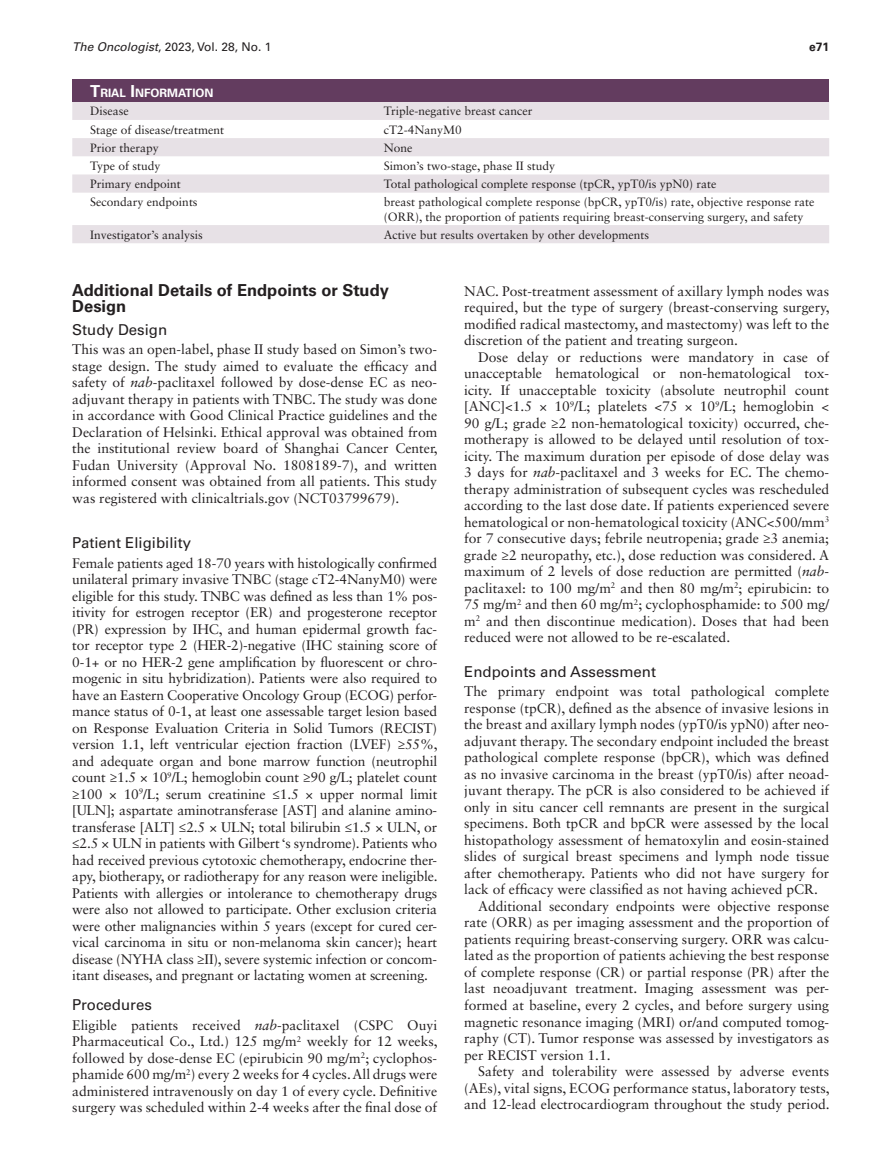
<style>
.page{position:relative;width:893px;height:1174px;background:#fff}
.page>*{position:absolute;margin:0;border:0;box-sizing:border-box;transform-origin:0 0}
.t1{font:700 16.5px/16.5px "Univers LT Std";color:#231f20}
.t2{font:15px "Univers LT Std";color:#231f20}
.t3{font:13.8px/16.5px "Sabon LT Std";color:#231f20;text-align:justify}
.t4{font:12px/14.2px "Sabon LT Std";color:#231f20}
.t5{font:12px "Univers LT Std";color:#231f20}
.t6{font:700 12px "Univers LT Std";color:#231f20}
.t7{font:700 11.55px "Univers LT Std";color:#fff}
.s1{font-style:italic}
.s2{font-size:16.5px}
</style>
<div class="page">
<svg style="left:72px;top:102px;width:757px;height:141px;fill:#e9e4e8"></svg>
<div style="left:72px;top:79px;width:757px;height:23px;background:#633c5f"></div>
<p class="t5" style="left:72px;top:40px;width:201px"><span class="s1">The Oncologist</span>, 2023, Vol. 28, No. 1</p>
<p class="t6" style="left:809px;top:40px;width:22px">e71</p>
<p class="t7" style="left:90px;top:86px;width:125px"><span class="s2">T</span>RIAL <span class="s2">I</span> NFORMATION</p>
<p class="t4" style="left:90px;top:104px;width:40px">Disease</p>
<p class="t4" style="left:384px;top:104px;width:150px">Triple-negative breast cancer</p>
<p class="t4" style="left:90px;top:122px;width:135px">Stage of disease/treatment</p>
<p class="t4" style="left:384px;top:122px;width:79px">cT2-4NanyM0</p>
<p class="t4" style="left:90px;top:140px;width:70px">Prior therapy</p>
<p class="t4" style="left:384px;top:140px;width:30px">None</p>
<p class="t4" style="left:90px;top:158px;width:72px">Type of study</p>
<p class="t4" style="left:384px;top:158px;width:173px">Simon’s two-stage, phase II study</p>
<p class="t4" style="left:90px;top:177px;width:92px">Primary endpoint</p>
<p class="t4" style="left:384px;top:177px;width:334px">Total pathological complete response (tpCR, ypT0/is ypN0) rate</p>
<p class="t4" style="left:90px;top:195px;width:109px">Secondary endpoints</p>
<p class="t4" style="left:384px;top:195px;width:432px">breast pathological complete response (bpCR, ypT0/is) rate, objective response rate (ORR), the proportion of patients requiring breast-conserving surgery, and safety</p>
<p class="t4" style="left:90px;top:227px;width:114px">Investigator’s analysis</p>
<p class="t4" style="left:384px;top:227px;width:267px">Active but results overtaken by other developments</p>
<p class="t1" style="left:72px;top:282px;width:318px">Additional Details of Endpoints or Study<br>Design</p>
<p class="t2" style="left:72px;top:320px;width:97px">Study Design</p>
<p class="t3" style="left:72px;top:341px;width:367px">This was an open-label, phase II study based on Simon’s two&shy;stage design. The study aimed to evaluate the efficacy and safety of <span class="s1">nab</span>-paclitaxel followed by dose-dense EC as neo&shy;adjuvant therapy in patients with TNBC. The study was done in accordance with Good Clinical Practice guidelines and the Declaration of Helsinki. Ethical approval was obtained from the institutional review board of Shanghai Cancer Center, Fudan University (Approval No. 1808189-7), and written informed consent was obtained from all patients. This study was registered with clinicaltrials.gov (NCT03799679).</p>
<p class="t2" style="left:72px;top:534px;width:120px">Patient Eligibility</p>
<p class="t3" style="left:72px;top:554px;width:367px">Female patients aged 18-70 years with histologically confirmed unilateral primary invasive TNBC (stage cT2-4NanyM0) were eligible for this study. TNBC was defined as less than 1% pos&shy;itivity for estrogen receptor (ER) and progesterone receptor (PR) expression by IHC, and human epidermal growth fac&shy;tor receptor type 2 (HER-2)-negative (IHC staining score of 0-1+ or no HER-2 gene amplification by fluorescent or chro&shy;mogenic in situ hybridization). Patients were also required to have an Eastern Cooperative Oncology Group (ECOG) perfor&shy;mance status of 0-1, at least one assessable target lesion based on Response Evaluation Criteria in Solid Tumors (RECIST) version 1.1, left ventricular ejection fraction (LVEF) ≥55%, and adequate organ and bone marrow function (neutrophil count ≥1.5 × 10<sup>9</sup>/L; hemoglobin count ≥90 g/L; platelet count ≥100 × 10<sup>9</sup>/L; serum creatinine ≤1.5 × upper normal limit [ULN]; aspartate aminotransferase [AST] and alanine amino&shy;transferase [ALT] ≤2.5 × ULN; total bilirubin ≤1.5 × ULN, or ≤2.5 × ULN in patients with Gilbert ‘s syndrome). Patients who had received previous cytotoxic chemotherapy, endocrine ther&shy;apy, biotherapy, or radiotherapy for any reason were ineligible.<br>Patients with allergies or intolerance to chemotherapy drugs were also not allowed to participate. Other exclusion criteria were other malignancies within 5 years (except for cured cer&shy;vical carcinoma in situ or non-melanoma skin cancer); heart disease (NYHA class ≥II), severe systemic infection or concom&shy;itant diseases, and pregnant or lactating women at screening.</p>
<p class="t2" style="left:72px;top:996px;width:81px">Procedures</p>
<p class="t3" style="left:72px;top:1016px;width:367px">Eligible patients received <span class="s1">nab</span>-paclitaxel (CSPC Ouyi Pharmaceutical Co., Ltd.) 125 mg/m<sup>2</sup> weekly for 12 weeks, followed by dose-dense EC (epirubicin 90 mg/m<sup>2</sup>; cyclophos&shy;phamide 600 mg/m<sup>2</sup>) every 2 weeks for 4 cycles. All drugs were administered intravenously on day 1 of every cycle. Definitive surgery was scheduled within 2-4 weeks after the final dose of</p>
<p class="t3" style="left:464px;top:282px;width:367px">NAC. Post-treatment assessment of axillary lymph nodes was required, but the type of surgery (breast-conserving surgery, modified radical mastectomy, and mastectomy) was left to the discretion of the patient and treating surgeon.</p>
<p class="t3" style="left:464px;top:348px;width:366px;text-indent:14px">Dose delay or reductions were mandatory in case of unacceptable hematological or non-hematological tox&shy;icity. If unacceptable toxicity (absolute neutrophil count [ANC]&lt;1.5 × 10<sup>9</sup>/L; platelets &lt;75 × 10<sup>9</sup>/L; hemoglobin &lt; 90 g/L; grade ≥2 non-hematological toxicity) occurred, che&shy;motherapy is allowed to be delayed until resolution of tox&shy;icity. The maximum duration per episode of dose delay was 3 days for <span class="s1">nab</span>-paclitaxel and 3 weeks for EC. The chemo&shy;therapy administration of subsequent cycles was rescheduled according to the last dose date. If patients experienced severe hematological or non-hematological toxicity (ANC&lt;500/mm<sup>3 </sup>for 7 consecutive days; febrile neutropenia; grade ≥3 anemia; grade ≥2 neuropathy, etc.), dose reduction was considered. A maximum of 2 levels of dose reduction are permitted (<span class="s1">nab&shy;</span>paclitaxel: to 100 mg/m<sup>2</sup> and then 80 mg/m<sup>2</sup>; epirubicin: to 75 mg/m<sup>2</sup> and then 60 mg/m<sup>2</sup>; cyclophosphamide: to 500 mg/ m<sup>2</sup> and then discontinue medication). Doses that had been reduced were not allowed to be re-escalated.</p>
<p class="t2" style="left:464px;top:662px;width:193px">Endpoints and Assessment</p>
<p class="t3" style="left:464px;top:683px;width:366px">The primary endpoint was total pathological complete</p>
<p class="t3" style="left:464px;top:699px;width:366px">response (tpCR), defined as the absence of invasive lesions in</p>
<p class="t3" style="left:464px;top:716px;width:366px">the breast and axillary lymph nodes (ypT0/is ypN0) after neo-</p>
<p class="t3" style="left:464px;top:732px;width:366px">adjuvant therapy. The secondary endpoint included the breast</p>
<p class="t3" style="left:464px;top:749px;width:366px">pathological complete response (bpCR), which was defined</p>
<p class="t3" style="left:464px;top:765px;width:366px">as no invasive carcinoma in the breast (ypT0/is) after neoad-</p>
<p class="t3" style="left:464px;top:782px;width:366px">juvant therapy. The pCR is also considered to be achieved if</p>
<p class="t3" style="left:464px;top:798px;width:366px">only in situ cancer cell remnants are present in the surgical</p>
<p class="t3" style="left:464px;top:815px;width:366px">specimens. Both tpCR and bpCR were assessed by the local</p>
<p class="t3" style="left:464px;top:831px;width:366px">histopathology assessment of hematoxylin and eosin-stained</p>
<p class="t3" style="left:464px;top:848px;width:366px">slides of surgical breast specimens and lymph node tissue</p>
<p class="t3" style="left:464px;top:864px;width:366px">after chemotherapy. Patients who did not have surgery for</p>
<p class="t3" style="left:464px;top:881px;width:355px">lack of efficacy were classified as not having achieved pCR.</p>
<p class="t3" style="left:478px;top:897px;width:353px">Additional secondary endpoints were objective response</p>
<p class="t3" style="left:464px;top:914px;width:366px">rate (ORR) as per imaging assessment and the proportion of</p>
<p class="t3" style="left:464px;top:930px;width:366px">patients requiring breast-conserving surgery. ORR was calcu-</p>
<p class="t3" style="left:464px;top:947px;width:366px">lated as the proportion of patients achieving the best response</p>
<p class="t3" style="left:464px;top:963px;width:366px">of complete response (CR) or partial response (PR) after the</p>
<p class="t3" style="left:464px;top:980px;width:366px">last neoadjuvant treatment. Imaging assessment was per-</p>
<p class="t3" style="left:464px;top:996px;width:366px">formed at baseline, every 2 cycles, and before surgery using</p>
<p class="t3" style="left:464px;top:1013px;width:366px">magnetic resonance imaging (MRI) or/and computed tomog-</p>
<p class="t3" style="left:464px;top:1029px;width:366px">raphy (CT). Tumor response was assessed by investigators as</p>
<p class="t3" style="left:464px;top:1046px;width:148px">per RECIST version 1.1.</p>
<p class="t3" style="left:478px;top:1062px;width:353px">Safety and tolerability were assessed by adverse events</p>
<p class="t3" style="left:464px;top:1079px;width:367px">(AEs), vital signs, ECOG performance status, laboratory tests,</p>
<p class="t3" style="left:464px;top:1095px;width:367px">and 12-lead electrocardiogram throughout the study period.</p>
</div>
